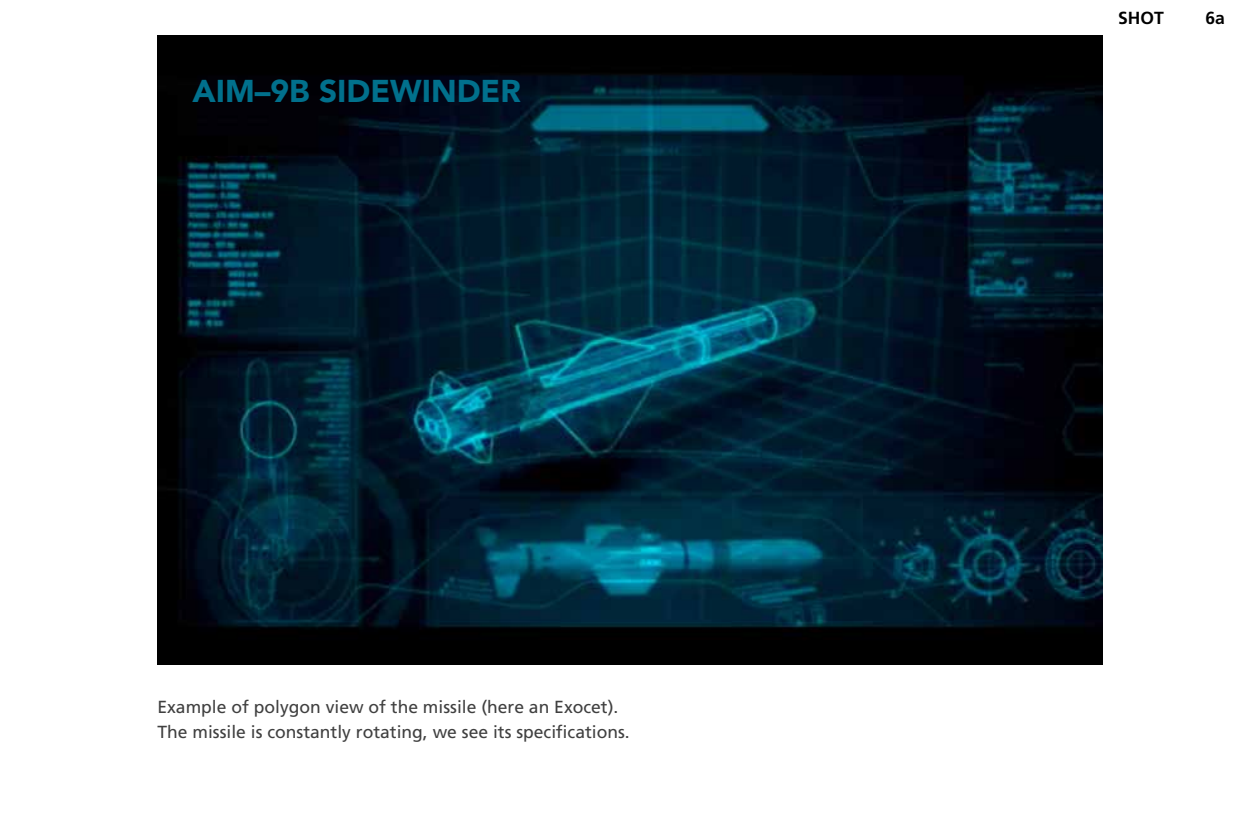
<style>
.page{position:relative;width:1260px;height:840px;background:#fff}
.page>*{position:absolute;margin:0;border:0;box-sizing:border-box;transform-origin:0 0}
.t1{font:900 31.5px "Avenir";color:#01708c}
.t2{font:17.5px/24.5px "Frutiger LT Pro";color:#404040}
.t3{font:700 17.5px "Frutiger LT Pro";color:#000}
</style>
<div class="page">
<img style="left:158px;top:35px;width:944px;height:630px">
<h1 class="t1" style="left:192px;top:64px;width:330px">AIM–9B SIDEWINDER</h1>
<p class="t2" style="left:157px;top:695px;width:474px">Example of polygon view of the missile (here an Exocet).<br>The missile is constantly rotating, we see its specifications.</p>
<p class="t3" style="left:1118px;top:8px;width:47px">SHOT</p>
<p class="t3" style="left:1206px;top:8px;width:21px">6a</p>
</div>
